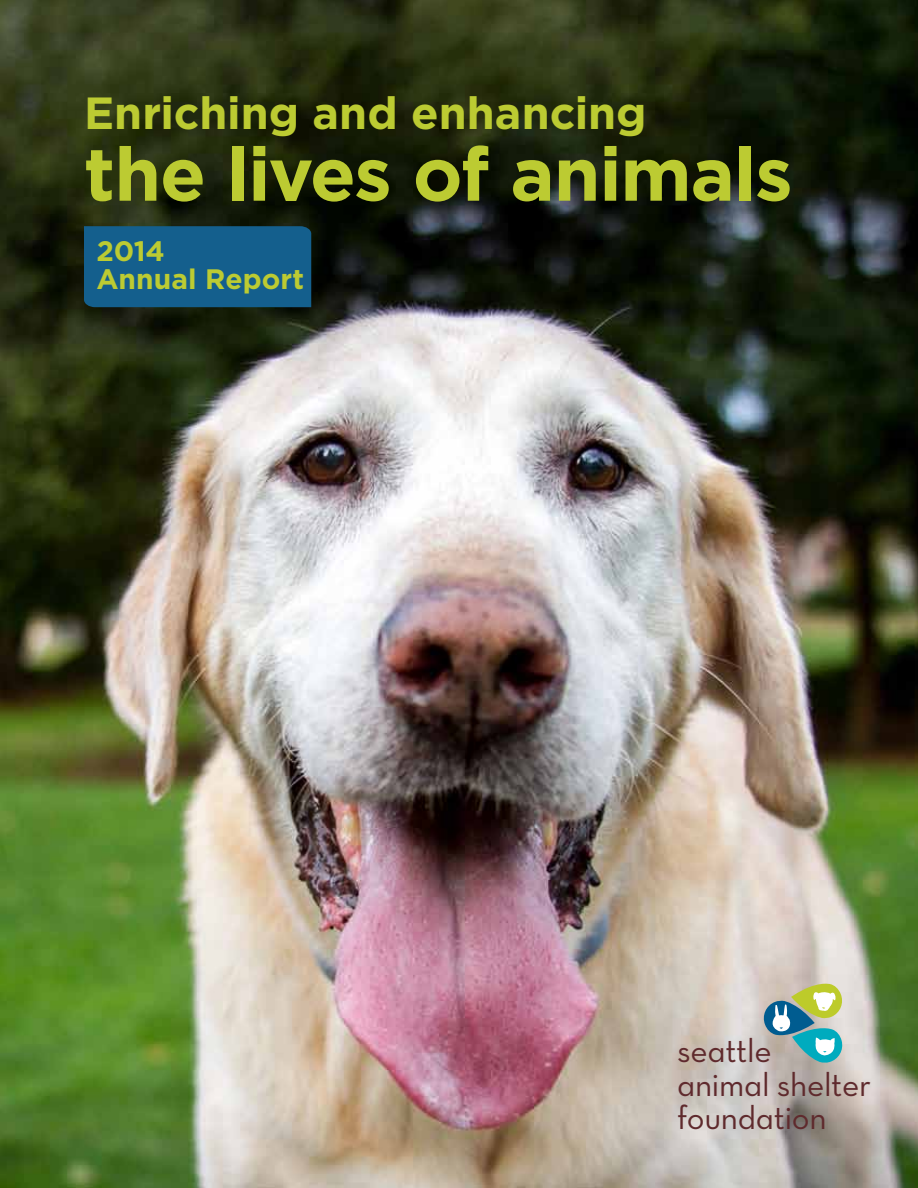
<style>
.page{position:relative;width:918px;height:1188px;background:#fff}
.page>*{position:absolute;margin:0;border:0;box-sizing:border-box;transform-origin:0 0}
.t1{font:700 75px "Gotham";letter-spacing:-.02em;color:#bccb32}
.t2{font:700 45px "Gotham";color:#bccb32}
.t3{font:33.45px/33.5px "Neutra Text Book Alt";letter-spacing:-.01em;color:#5f2a2d}
.t4{font:700 28.2px/28.2px "Gotham";color:#bccb32}
</style>
<div class="page">
<img style="left:0;top:0;width:918px;height:1188px">
<div style="left:84px;top:226px;width:227px;height:81px;background:#145f8d"></div>
<svg style="left:762px;top:984px;width:82px;height:79px;background:#94b7a8"></svg>
<h2 class="t2" style="left:84px;top:87px;width:564px">Enriching and enhancing</h2>
<h1 class="t1" style="left:84px;top:131px;width:710px">the lives of animals</h1>
<p class="t4" style="left:96px;top:236px;width:209px">2014<br>Annual Report</p>
<p class="t3" style="left:677px;top:1034px;width:195px">seattle animal shelter foundation</p>
</div>
